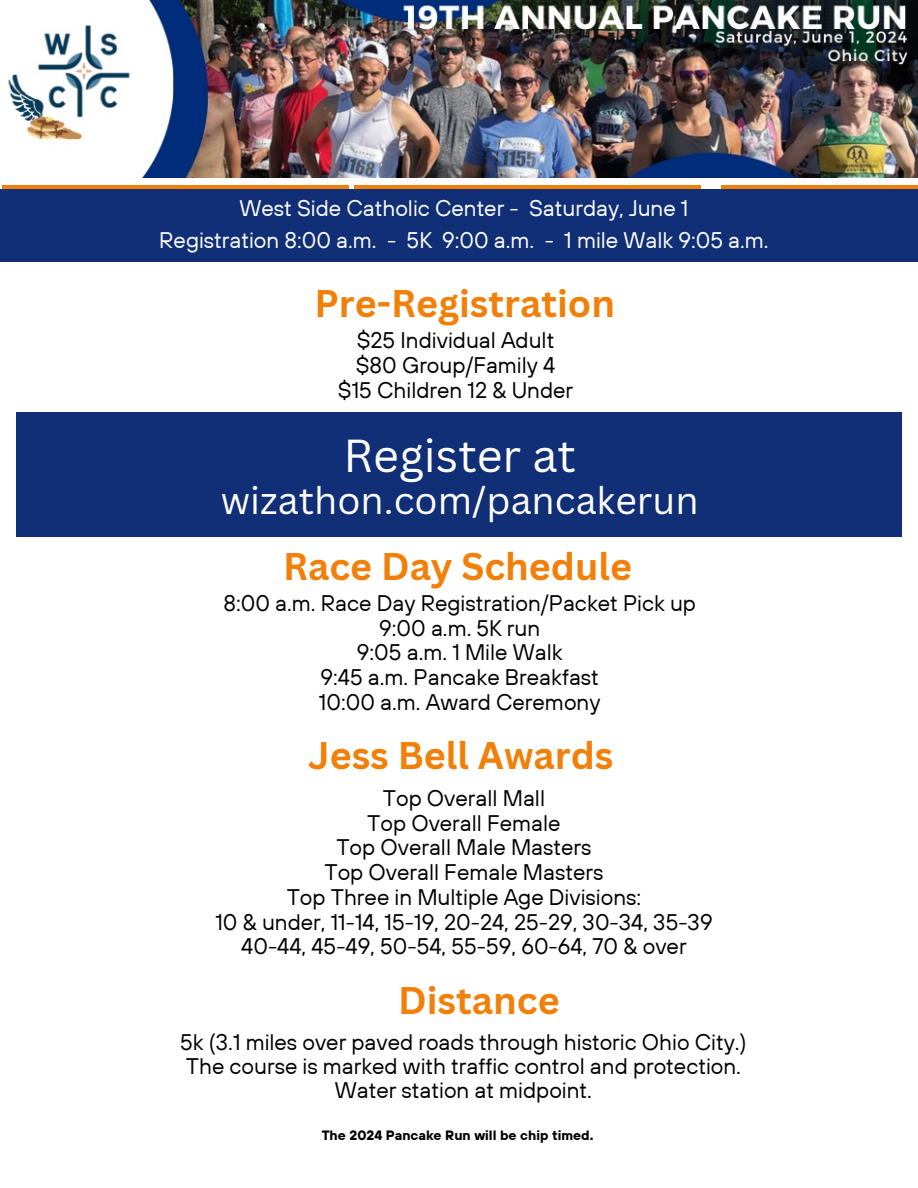
<style>
.page{position:relative;width:918px;height:1188px;background:#fff}
.page>*{position:absolute;margin:0;border:0;box-sizing:border-box;transform-origin:0 0}
.t1{font:45px "Canva Sans";color:#fff}
.t2{font:700 37.5px "Canva Sans";color:#f17f08}
.t3{font:37.5px "Canva Sans";color:#fff}
.t4{font:22.5px/24.8px "TT Hoves";color:#000;text-align:center}
.t5{font:22.5px/31.5px "TT Hoves";color:#fff;text-align:center}
.t6{font:700 13.5px "TT Hoves";color:#000}
</style>
<div class="page">
<hr style="left:2px;top:185px;width:347px;height:4px;background:#f17f08">
<hr style="left:354px;top:185px;width:347px;height:4px;background:#f17f08">
<hr style="left:722px;top:185px;width:196px;height:4px;background:#f17f08">
<img style="left:8px;top:0;width:910px;height:178px">
<div style="left:0;top:189px;width:918px;height:72px;background:#112f76"></div>
<div style="left:16px;top:412px;width:886px;height:125px;background:#112f76"></div>
<p class="t5" style="left:159px;top:192px;width:611px">West Side Catholic Center - Saturday, June 1<br>Registration 8:00 a.m. - 5K 9:00 a.m. - 1 mile Walk 9:05 a.m.</p>
<p class="t2" style="left:314px;top:277px;width:302px">Pre-Registration</p>
<p class="t4" style="left:338px;top:328px;width:237px">$25 Individual Adult $80 Group/Family 4 $15 Children 12 &amp; Under</p>
<h3 class="t1" style="left:344px;top:424px;width:234px">Register at</h3>
<h3 class="t3" style="left:221px;top:474px;width:479px">wizathon.com/pancakerun</h3>
<h1 class="t2" style="left:283px;top:540px;width:350px">Race Day Schedule</h1>
<h3 class="t4" style="left:224px;top:590px;width:474px">8:00 a.m. Race Day Registration/Packet Pick up<br>9:00 a.m. 5K run<br>9:05 a.m. 1 Mile Walk<br>9:45 a.m. Pancake Breakfast<br>10:00 a.m. Award Ceremony</h3>
<p class="t2" style="left:308px;top:729px;width:307px">Jess Bell Awards</p>
<h2 class="t4" style="left:215px;top:785px;width:499px">Top Overall Mall<br>Top Overall Female<br>Top Overall Male Masters<br>Top Overall Female Masters<br>Top Three in Multiple Age Divisions:<br>10 &amp; under, 11-14, 15-19, 20-24, 25-29, 30-34, 35-39<br>40-44, 45-49, 50-54, 55-59, 60-64, 70 &amp; over</h2>
<h1 class="t2" style="left:398px;top:974px;width:163px">Distance</h1>
<h3 class="t4" style="left:180px;top:1030px;width:568px;line-height:23.7px">5k (3.1 miles over paved roads through historic Ohio City.)<br>The course is marked with traffic control and protection.<br>Water station at midpoint.</h3>
<p class="t6" style="left:322px;top:1127px;width:273px">The 2024 Pancake Run will be chip timed.</p>
</div>
